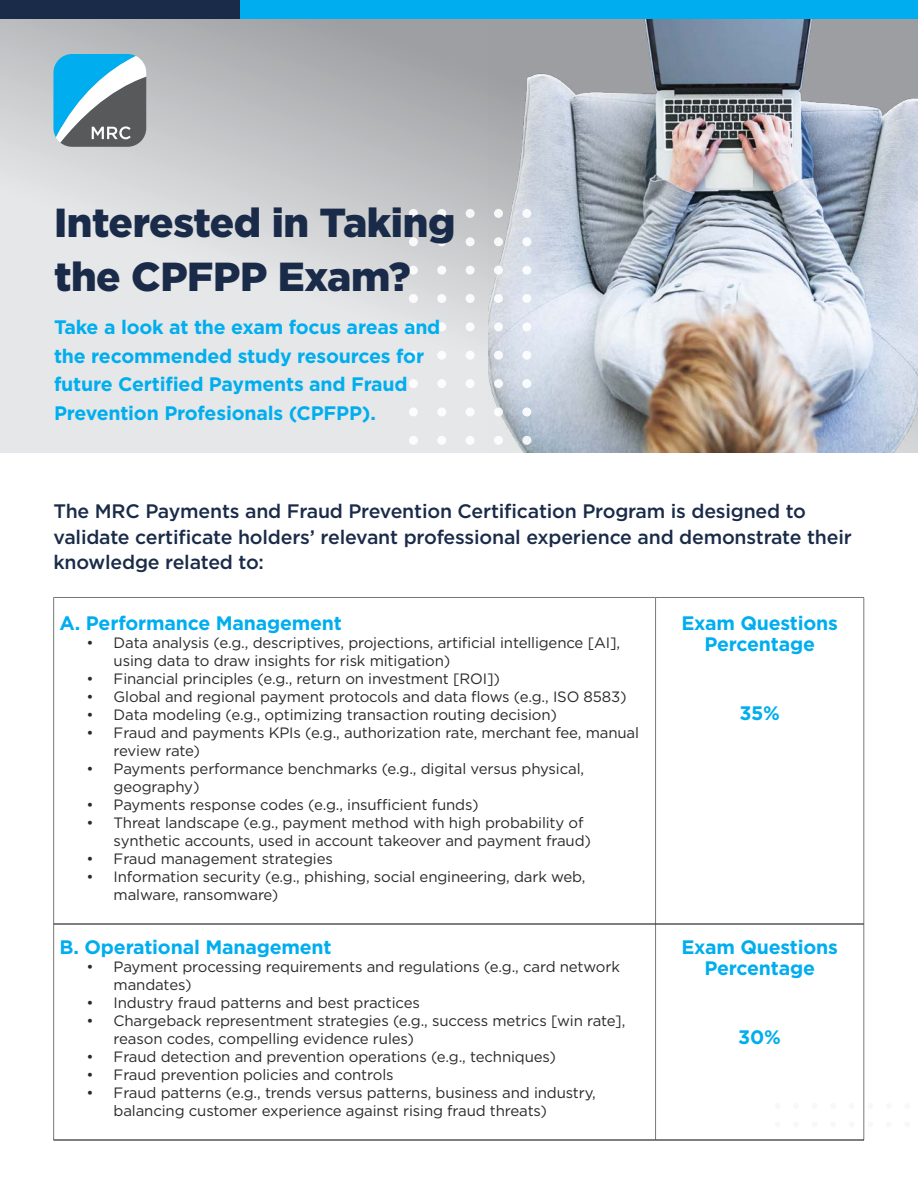
<style>
.page{position:relative;width:918px;height:1188px;background:#fff}
.page>*{position:absolute;margin:0;border:0;box-sizing:border-box;transform-origin:0 0}
.t1{font:900 40.5px/54px "Gotham";letter-spacing:-.01em;color:#1a2b49}
.t2{font:700 19.5px/28.5px "Gotham";letter-spacing:-.01em;color:#00aeef;text-align:center}
.t3{font:500 19.5px/25.5px "Gotham";letter-spacing:-.01em;color:#1a2b49}
.t4{font:15px/18px "Gotham";letter-spacing:-.01em;color:#2a2929}
</style>
<div class="page">
<svg style="left:0;top:19px;width:488px;height:434px;background:#d2d3d5"></svg>
<img style="left:488px;top:19px;width:430px;height:434px">
<div style="left:522px;top:209px;width:9px;height:9px;background:#f9fafb;border-radius:50%"></div>
<div style="left:522px;top:237px;width:9px;height:9px;background:#f9fbfc;border-radius:50%"></div>
<div style="left:522px;top:266px;width:9px;height:9px;background:#fafbfd;border-radius:50%"></div>
<div style="left:522px;top:294px;width:9px;height:9px;background:#fbfcfd;border-radius:50%"></div>
<div style="left:522px;top:322px;width:9px;height:9px;background:#fbfcfe;border-radius:50%"></div>
<div style="left:522px;top:351px;width:9px;height:9px;background:#fafbfd;border-radius:50%"></div>
<div style="left:522px;top:379px;width:9px;height:9px;background:#f9fafc;border-radius:50%"></div>
<svg style="left:522px;top:407px;width:9px;height:9px"></svg>
<svg style="left:522px;top:436px;width:9px;height:9px"></svg>
<svg style="left:494px;top:209px;width:9px;height:9px"></svg>
<div style="left:494px;top:237px;width:9px;height:9px;background:#f8f8f8;border-radius:50%"></div>
<div style="left:494px;top:266px;width:9px;height:9px;background:#f9f9fa;border-radius:50%"></div>
<div style="left:494px;top:294px;width:9px;height:9px;background:#fafbfc;border-radius:50%"></div>
<div style="left:494px;top:322px;width:9px;height:9px;background:#f9fafb;border-radius:50%"></div>
<div style="left:494px;top:351px;width:9px;height:9px;background:#f8f9fb;border-radius:50%"></div>
<svg style="left:494px;top:379px;width:9px;height:9px"></svg>
<div style="left:494px;top:407px;width:9px;height:9px;background:#fbfbfb;border-radius:50%"></div>
<div style="left:494px;top:436px;width:9px;height:9px;background:#fcfcfc;border-radius:50%"></div>
<div style="left:466px;top:209px;width:9px;height:9px;background:#f7f7f8;border-radius:50%"></div>
<div style="left:466px;top:237px;width:9px;height:9px;background:#f8f8f9;border-radius:50%"></div>
<div style="left:466px;top:266px;width:9px;height:9px;background:#f9f9fa;border-radius:50%"></div>
<div style="left:466px;top:294px;width:9px;height:9px;background:#fafafb;border-radius:50%"></div>
<div style="left:466px;top:322px;width:9px;height:9px;background:#fbfbfb;border-radius:50%"></div>
<div style="left:466px;top:351px;width:9px;height:9px;background:#fcfcfc;border-radius:50%"></div>
<div style="left:466px;top:379px;width:9px;height:9px;background:#fcfcfd;border-radius:50%"></div>
<div style="left:466px;top:407px;width:9px;height:9px;background:#fcfcfd;border-radius:50%"></div>
<div style="left:466px;top:436px;width:9px;height:9px;background:#fcfcfd;border-radius:50%"></div>
<div style="left:437px;top:209px;width:9px;height:9px;background:#f7f8f8;border-radius:50%"></div>
<div style="left:437px;top:237px;width:9px;height:9px;background:#f8f9f9;border-radius:50%"></div>
<div style="left:437px;top:266px;width:9px;height:9px;background:#f9fafa;border-radius:50%"></div>
<div style="left:437px;top:294px;width:9px;height:9px;background:#fafbfb;border-radius:50%"></div>
<div style="left:437px;top:322px;width:9px;height:9px;background:#fbfbfc;border-radius:50%"></div>
<div style="left:437px;top:351px;width:9px;height:9px;background:#fcfcfd;border-radius:50%"></div>
<div style="left:437px;top:379px;width:9px;height:9px;background:#fcfcfd;border-radius:50%"></div>
<div style="left:437px;top:407px;width:9px;height:9px;background:#fcfcfd;border-radius:50%"></div>
<div style="left:437px;top:436px;width:9px;height:9px;background:#fcfcfd;border-radius:50%"></div>
<div style="left:409px;top:209px;width:9px;height:9px;background:#f8f8f9;border-radius:50%"></div>
<div style="left:409px;top:237px;width:9px;height:9px;background:#f9f9fa;border-radius:50%"></div>
<div style="left:409px;top:266px;width:9px;height:9px;background:#fafafa;border-radius:50%"></div>
<div style="left:409px;top:294px;width:9px;height:9px;background:#fbfbfb;border-radius:50%"></div>
<div style="left:409px;top:322px;width:9px;height:9px;background:#fcfcfc;border-radius:50%"></div>
<div style="left:409px;top:351px;width:9px;height:9px;background:#fcfcfd;border-radius:50%"></div>
<div style="left:409px;top:379px;width:9px;height:9px;background:#fcfcfd;border-radius:50%"></div>
<div style="left:409px;top:407px;width:9px;height:9px;background:#fcfcfd;border-radius:50%"></div>
<div style="left:409px;top:436px;width:9px;height:9px;background:#fcfcfd;border-radius:50%"></div>
<svg style="left:53px;top:54px;width:93px;height:93px"></svg>
<div style="left:0;top:0;width:918px;height:19px;background:#1a2b49"></div>
<div style="left:241px;top:0;width:677px;height:19px;background:#00aeef"></div>
<hr style="left:53px;top:597px;width:603px;height:1px;background:#7b7777">
<hr style="left:53px;top:598px;width:1px;height:326px;background:#7b7777">
<hr style="left:656px;top:597px;width:208px;height:1px;background:#7b7777">
<hr style="left:655px;top:598px;width:1px;height:326px;background:#7b7777">
<hr style="left:864px;top:598px;width:1px;height:326px;background:#7b7777">
<hr style="left:53px;top:924px;width:1px;height:216px;background:#7b7777">
<hr style="left:655px;top:924px;width:1px;height:216px;background:#7b7777">
<hr style="left:864px;top:924px;width:1px;height:216px;background:#7b7777">
<hr style="left:54px;top:924px;width:602px;height:1px;background:#000">
<hr style="left:656px;top:924px;width:208px;height:1px;background:#000">
<hr style="left:53px;top:1140px;width:603px;height:1px;background:#000">
<hr style="left:656px;top:1140px;width:208px;height:1px;background:#000">
<h1 class="t1" style="left:54px;top:195px;width:403px">Interested in Taking the CPFPP Exam?</h1>
<h2 class="t2" style="left:54px;top:313px;width:388px;text-align:left">Take a look at the exam focus areas and the recommended study resources for future Certified Payments and Fraud Prevention Profesionals (CPFPP).</h2>
<h2 class="t3" style="left:53px;top:498px;width:800px">The MRC Payments and Fraud Prevention Certification Program is designed to validate certificate holders’ relevant professional experience and demonstrate their knowledge related to:</h2>
<h2 class="t2" style="left:60px;top:609px;width:284px">A. Performance Management</h2>
<p class="t4" style="left:114px;top:633px;width:508px;text-indent:-27px">• Data analysis (e.g., descriptives, projections, artificial intelligence [AI], using data to draw insights for risk mitigation)</p>
<p class="t4" style="left:87px;top:669px;width:415px">• Financial principles (e.g., return on investment [ROI])</p>
<p class="t4" style="left:87px;top:687px;width:542px">• Global and regional payment protocols and data flows (e.g., ISO 8583)</p>
<p class="t4" style="left:87px;top:705px;width:472px">• Data modeling (e.g., optimizing transaction routing decision)</p>
<p class="t4" style="left:114px;top:723px;width:527px;text-indent:-27px">• Fraud and payments KPIs (e.g., authorization rate, merchant fee, manual review rate)</p>
<p class="t4" style="left:114px;top:759px;width:472px;text-indent:-27px">• Payments performance benchmarks (e.g., digital versus physical, geography)</p>
<p class="t4" style="left:87px;top:795px;width:393px">• Payments response codes (e.g., insufficient funds)</p>
<p class="t4" style="left:114px;top:813px;width:479px;text-indent:-27px">• Threat landscape (e.g., payment method with high probability of synthetic accounts, used in account takeover and payment fraud)</p>
<p class="t4" style="left:87px;top:849px;width:248px">• Fraud management strategies</p>
<p class="t4" style="left:114px;top:867px;width:473px;text-indent:-27px">• Information security (e.g., phishing, social engineering, dark web, malware, ransomware)</p>
<h2 class="t2" style="left:60px;top:933px;width:273px">B. Operational Management</h2>
<p class="t4" style="left:114px;top:957px;width:508px;text-indent:-27px">• Payment processing requirements and regulations (e.g., card network mandates)</p>
<p class="t4" style="left:87px;top:993px;width:335px">• Industry fraud patterns and best practices</p>
<p class="t4" style="left:114px;top:1011px;width:513px;text-indent:-27px">• Chargeback representment strategies (e.g., success metrics [win rate], reason codes, compelling evidence rules)</p>
<p class="t4" style="left:87px;top:1047px;width:471px">• Fraud detection and prevention operations (e.g., techniques)</p>
<p class="t4" style="left:87px;top:1065px;width:308px">• Fraud prevention policies and controls</p>
<p class="t4" style="left:114px;top:1083px;width:484px;text-indent:-27px">• Fraud patterns (e.g., trends versus patterns, business and industry, balancing customer experience against rising fraud threats)</p>
<h2 class="t2" style="left:681px;top:612px;width:158px;line-height:21px">Exam Questions<br>Percentage</h2>
<h2 class="t2" style="left:739px;top:699px;width:42px">35%</h2>
<h2 class="t2" style="left:681px;top:936px;width:158px;line-height:21px">Exam Questions<br>Percentage</h2>
<h2 class="t2" style="left:738px;top:1023px;width:44px">30%</h2>
</div>
